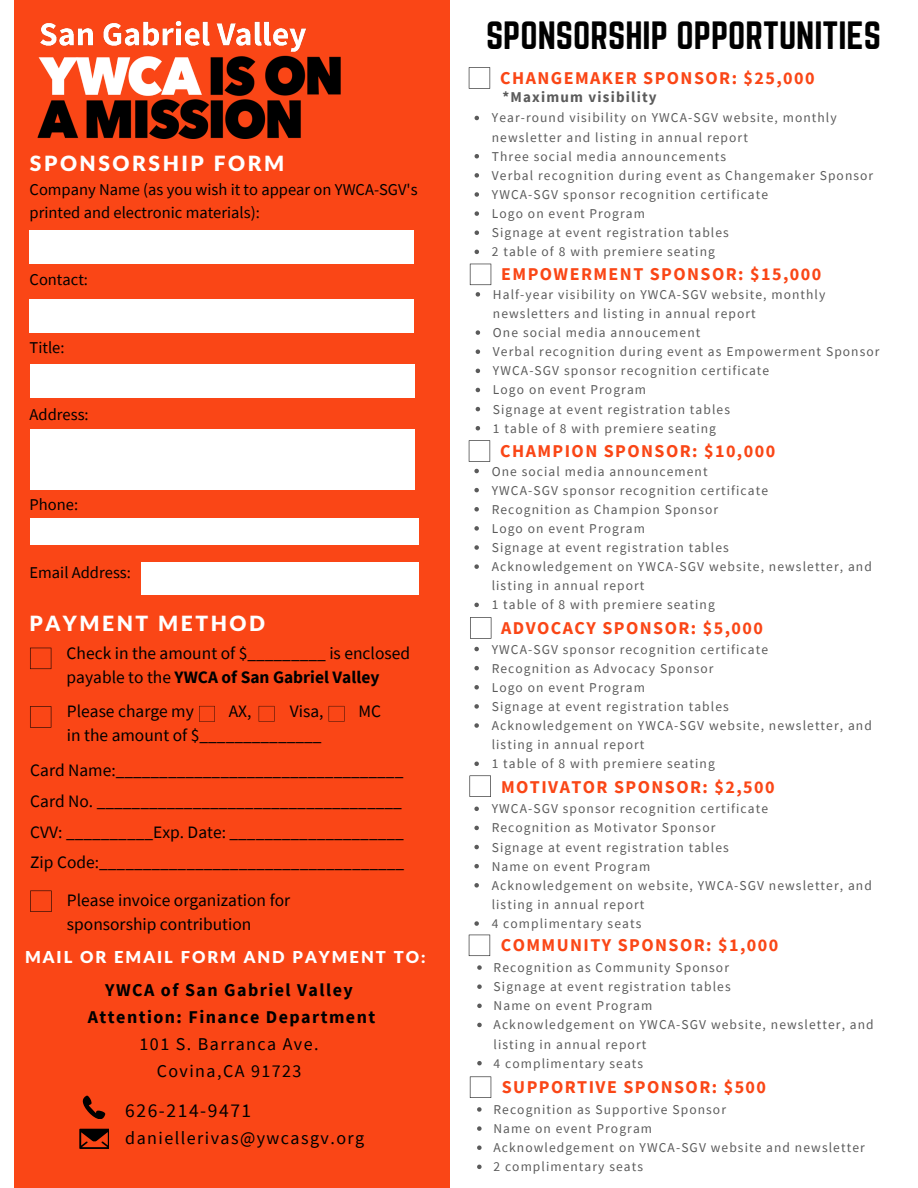
<style>
.page{position:relative;width:918px;height:1188px;background:#fff}
.page>*{position:absolute;margin:0;border:0;box-sizing:border-box;transform-origin:0 0}
.t1{font:34.5px "Norwester";color:#000}
.t2{font:900 21px "Lato Latin";letter-spacing:.12em;color:#fff}
.t3{font:19.5px "Source Sans Pro";letter-spacing:.08em;color:#000}
.t4{font:700 18px "Source Sans Pro";letter-spacing:.08em;color:#fa4616}
.t5{font:18px/27px "Source Sans Pro";letter-spacing:.08em;color:#000;text-align:center}
.t6{font:700 18px/27px "Source Sans Pro";letter-spacing:.08em;color:#000;text-align:center}
.t7{font:17.4px/30.8px "Source Sans Pro";color:#000}
.t8{font:16.5px/22.5px "Source Sans Pro";color:#000}
.t9{font:900 16.5px "Lato Latin";letter-spacing:.12em;color:#fff}
.t10{font:700 15px "Source Sans Pro";letter-spacing:.08em;color:#000}
.t11{font:13.5px/19.2px "Source Sans Pro";letter-spacing:.08em;color:#000}
.s1{font-weight:700}
</style>
<div class="page">
<div style="left:14px;top:0;width:435px;height:1188px;background:#fa4616"></div>
<svg style="left:83px;top:1096px;width:22px;height:22px"></svg>
<svg style="left:80px;top:1129px;width:29px;height:20px"></svg>
<svg style="left:30px;top:891px;width:22px;height:21px"></svg>
<svg style="left:30px;top:648px;width:21px;height:21px"></svg>
<svg style="left:30px;top:706px;width:21px;height:22px"></svg>
<svg style="left:199px;top:706px;width:16px;height:16px"></svg>
<svg style="left:259px;top:706px;width:15px;height:16px"></svg>
<svg style="left:329px;top:706px;width:15px;height:16px"></svg>
<svg style="left:469px;top:67px;width:21px;height:22px"></svg>
<svg style="left:469px;top:440px;width:21px;height:22px"></svg>
<svg style="left:470px;top:617px;width:21px;height:22px"></svg>
<svg style="left:470px;top:776px;width:21px;height:21px"></svg>
<svg style="left:470px;top:1077px;width:21px;height:21px"></svg>
<svg style="left:469px;top:935px;width:21px;height:21px"></svg>
<img style="left:37px;top:21px;width:304px;height:117px">
<svg style="left:470px;top:264px;width:21px;height:21px"></svg>
<div style="left:30px;top:230px;width:384px;height:34px;background:#fff"></div>
<svg style="left:475px;top:116px;width:4px;height:4px"></svg>
<svg style="left:475px;top:154px;width:4px;height:4px"></svg>
<svg style="left:475px;top:173px;width:4px;height:5px"></svg>
<svg style="left:475px;top:192px;width:4px;height:5px"></svg>
<svg style="left:475px;top:211px;width:4px;height:5px"></svg>
<svg style="left:475px;top:230px;width:4px;height:5px"></svg>
<svg style="left:475px;top:250px;width:4px;height:4px"></svg>
<svg style="left:474px;top:807px;width:5px;height:4px"></svg>
<svg style="left:474px;top:826px;width:5px;height:4px"></svg>
<svg style="left:474px;top:845px;width:5px;height:4px"></svg>
<svg style="left:474px;top:864px;width:5px;height:4px"></svg>
<svg style="left:474px;top:883px;width:5px;height:5px"></svg>
<svg style="left:474px;top:921px;width:5px;height:5px"></svg>
<svg style="left:477px;top:1107px;width:5px;height:5px"></svg>
<svg style="left:477px;top:1126px;width:5px;height:5px"></svg>
<svg style="left:477px;top:1145px;width:5px;height:5px"></svg>
<svg style="left:477px;top:1165px;width:5px;height:4px"></svg>
<svg style="left:477px;top:965px;width:5px;height:5px"></svg>
<svg style="left:477px;top:984px;width:5px;height:5px"></svg>
<svg style="left:477px;top:1004px;width:5px;height:4px"></svg>
<svg style="left:477px;top:1023px;width:5px;height:4px"></svg>
<svg style="left:477px;top:1061px;width:5px;height:4px"></svg>
<svg style="left:476px;top:292px;width:4px;height:5px"></svg>
<svg style="left:476px;top:330px;width:4px;height:5px"></svg>
<svg style="left:476px;top:349px;width:4px;height:5px"></svg>
<svg style="left:476px;top:369px;width:4px;height:4px"></svg>
<svg style="left:476px;top:388px;width:4px;height:4px"></svg>
<svg style="left:476px;top:407px;width:4px;height:4px"></svg>
<svg style="left:476px;top:426px;width:4px;height:4px"></svg>
<svg style="left:474px;top:647px;width:5px;height:4px"></svg>
<svg style="left:474px;top:666px;width:5px;height:4px"></svg>
<svg style="left:474px;top:685px;width:5px;height:5px"></svg>
<svg style="left:474px;top:704px;width:5px;height:5px"></svg>
<svg style="left:474px;top:723px;width:5px;height:5px"></svg>
<svg style="left:474px;top:762px;width:5px;height:4px"></svg>
<svg style="left:474px;top:469px;width:5px;height:4px"></svg>
<svg style="left:474px;top:488px;width:5px;height:4px"></svg>
<svg style="left:474px;top:507px;width:5px;height:5px"></svg>
<svg style="left:474px;top:526px;width:5px;height:5px"></svg>
<svg style="left:474px;top:545px;width:5px;height:5px"></svg>
<svg style="left:474px;top:564px;width:5px;height:5px"></svg>
<svg style="left:474px;top:603px;width:5px;height:4px"></svg>
<div style="left:30px;top:299px;width:384px;height:34px;background:#fff"></div>
<div style="left:30px;top:364px;width:385px;height:34px;background:#fff"></div>
<div style="left:30px;top:429px;width:385px;height:61px;background:#fff"></div>
<div style="left:30px;top:518px;width:388px;height:27px;background:#fff"></div>
<div style="left:141px;top:562px;width:278px;height:33px;background:#fff"></div>
<h2 class="t2" style="left:30px;top:154px;width:256px">SPONSORSHIP FORM</h2>
<p class="t8" style="left:30px;top:178px;width:390px">Company Name (as you wish it to appear on YWCA-SGV's printed and electronic materials):</p>
<p class="t8" style="left:30px;top:268px;width:60px">Contact:</p>
<p class="t8" style="left:30px;top:336px;width:36px">Title:</p>
<p class="t8" style="left:30px;top:403px;width:61px">Address:</p>
<p class="t8" style="left:30px;top:493px;width:50px">Phone:</p>
<p class="t8" style="left:30px;top:561px;width:103px">Email Address:</p>
<h2 class="t2" style="left:30px;top:614px;width:237px">PAYMENT METHOD</h2>
<p class="t7" style="left:67px;top:641px;width:345px;line-height:23.9px">Check in the amount of $_________ is enclosed payable to the <span class="s1">YWCA of San Gabriel Valley</span></p>
<p class="t7" style="left:67px;top:696px;width:128px">Please charge my</p>
<p class="t7" style="left:229px;top:696px;width:24px">AX,</p>
<p class="t7" style="left:290px;top:696px;width:35px">Visa,</p>
<p class="t7" style="left:358px;top:696px;width:24px">MC</p>
<p class="t7" style="left:67px;top:719px;width:256px">in the amount of $______________</p>
<p class="t7" style="left:30px;top:755px;width:376px">Card Name:_________________________________ Card No. ___________________________________ CVV: __________Exp. Date: ____________________ Zip Code:___________________________________</p>
<p class="t7" style="left:67px;top:888px;width:225px;line-height:23.7px">Please invoice organization for sponsorship contribution</p>
<p class="t9" style="left:25px;top:950px;width:402px">MAIL OR EMAIL FORM AND PAYMENT TO:</p>
<h3 class="t6" style="left:88px;top:976px;width:289px">YWCA of San Gabriel Valley<br>Attention: Finance Department</h3>
<h3 class="t5" style="left:140px;top:1030px;width:181px">101 S. Barranca Ave.<br>Covina,CA 91723</h3>
<h3 class="t3" style="left:125px;top:1098px;width:128px">626-214-9471</h3>
<h3 class="t5" style="left:125px;top:1125px;width:241px">daniellerivas@ywcasgv.org</h3>
<h1 class="t1" style="left:486px;top:15px;width:396px">SPONSORSHIP OPPORTUNITIES</h1>
<h3 class="t4" style="left:500px;top:66px;width:316px">CHANGEMAKER SPONSOR: $25,000</h3>
<p class="t11" style="left:492px;top:108px;width:383px">Year-round visibility on YWCA-SGV website, monthly newsletter and listing in annual report<br>Three social media announcements<br>Verbal recognition during event as Changemaker Sponsor YWCA-SGV sponsor recognition certificate<br>Logo on event Program<br>Signage at event registration tables<br>2 table of 8 with premiere seating</p>
<p class="t10" style="left:502px;top:87px;width:156px">*Maximum visibility</p>
<h3 class="t4" style="left:501px;top:262px;width:321px">EMPOWERMENT SPONSOR: $15,000</h3>
<p class="t11" style="left:493px;top:284px;width:388px">Half-year visibility on YWCA-SGV website, monthly newsletters and listing in annual report<br>One social media annoucement<br>Verbal recognition during event as Empowerment Sponsor YWCA-SGV sponsor recognition certificate<br>Logo on event Program<br>Signage at event registration tables<br>1 table of 8 with premiere seating</p>
<h3 class="t4" style="left:500px;top:439px;width:277px">CHAMPION SPONSOR: $10,000</h3>
<p class="t11" style="left:492px;top:461px;width:382px">One social media announcement<br>YWCA-SGV sponsor recognition certificate<br>Recognition as Champion Sponsor<br>Logo on event Program<br>Signage at event registration tables<br>Acknowledgement on YWCA-SGV website, newsletter, and listing in annual report<br>1 table of 8 with premiere seating</p>
<h3 class="t4" style="left:501px;top:616px;width:263px">ADVOCACY SPONSOR: $5,000</h3>
<p class="t11" style="left:492px;top:639px;width:382px">YWCA-SGV sponsor recognition certificate<br>Recognition as Advocacy Sponsor<br>Logo on event Program<br>Signage at event registration tables<br>Acknowledgement on YWCA-SGV website, newsletter, and listing in annual report<br>1 table of 8 with premiere seating</p>
<h3 class="t4" style="left:501px;top:776px;width:275px">MOTIVATOR SPONSOR: $2,500</h3>
<p class="t11" style="left:492px;top:799px;width:382px">YWCA-SGV sponsor recognition certificate<br>Recognition as Motivator Sponsor<br>Signage at event registration tables<br>Name on event Program<br>Acknowledgement on website, YWCA-SGV newsletter, and listing in annual report<br>4 complimentary seats</p>
<h3 class="t4" style="left:501px;top:934px;width:279px">COMMUNITY SPONSOR: $1,000</h3>
<p class="t11" style="left:494px;top:958px;width:382px">Recognition as Community Sponsor<br>Signage at event registration tables<br>Name on event Program<br>Acknowledgement on YWCA-SGV website, newsletter, and listing in annual report<br>4 complimentary seats</p>
<h3 class="t4" style="left:502px;top:1075px;width:266px">SUPPORTIVE SPONSOR: $500</h3>
<p class="t11" style="left:494px;top:1100px;width:373px">Recognition as Supportive Sponsor<br>Name on event Program<br>Acknowledgement on YWCA-SGV website and newsletter 2 complimentary seats</p>
</div>
